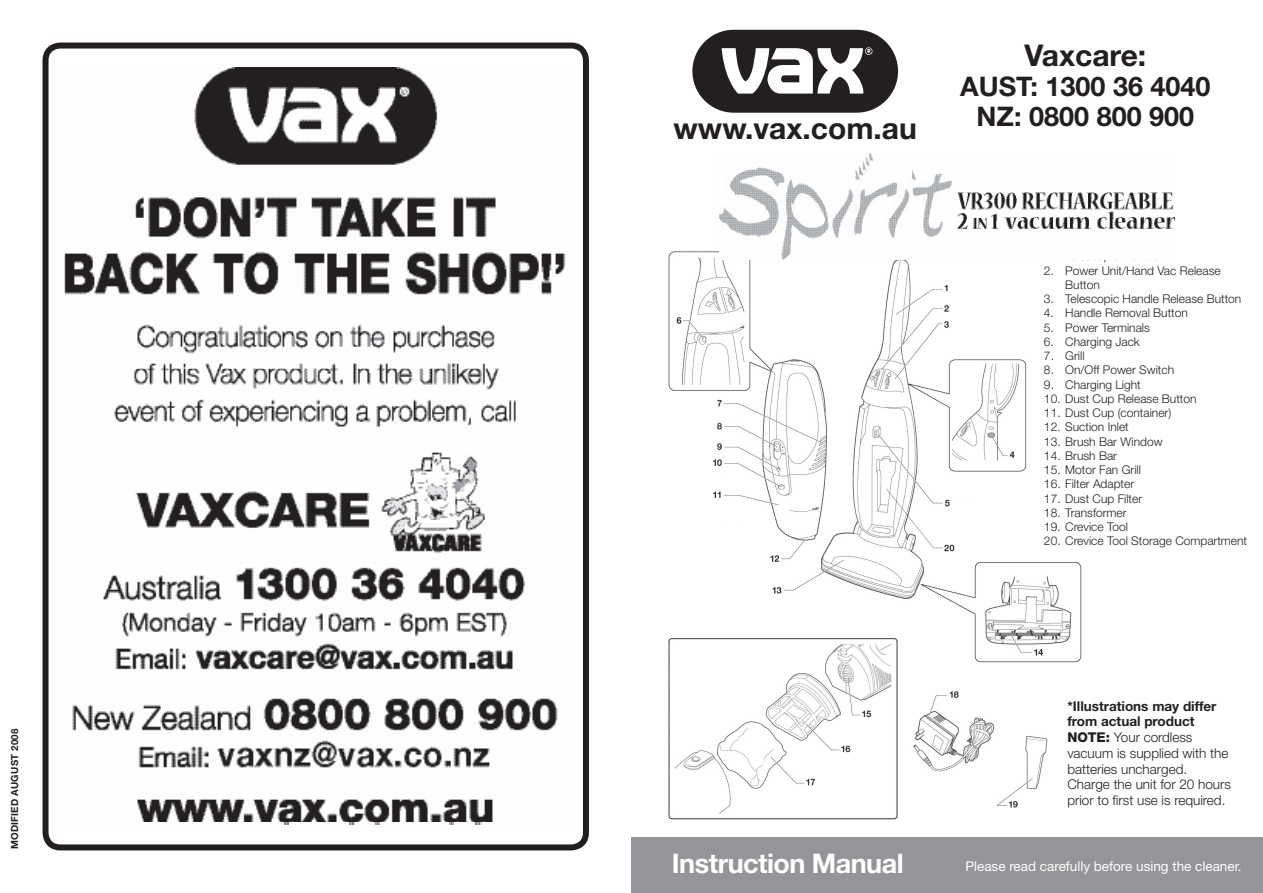
<style>
.page{position:relative;width:1263px;height:893px;background:#fff}
.page>*{position:absolute;margin:0;border:0;box-sizing:border-box;transform-origin:0 0}
.t1{font:700 30px "Helvetica Neue";color:#231f20}
.t2{font:700 27px/30px "Helvetica Neue";color:#231f20;text-align:center}
.t3{font:700 27px "Helvetica Neue";letter-spacing:-.02em;color:#fff}
.t4{font:300 13.5px/15.8px "Helvetica Neue";color:#231f20}
.t5{font:13.5px "Helvetica Neue";color:#fff}
.t6{font:300 12px/14.2px "Helvetica Neue";color:#231f20}
.t7{font:700 9.75px "Helvetica Neue";letter-spacing:.02em;color:#231f20}
.s1{font-weight:700}
.s2{font-weight:800}
</style>
<div class="page">
<img style="left:668px;top:251px;width:414px;height:569px">
<div style="left:692px;top:30px;width:206px;height:83px;background:#231f20;border-radius:41px"></div>
<svg style="left:722px;top:47px;width:151px;height:47px"></svg>
<div style="left:631px;top:838px;width:632px;height:55px;background:#939598"></div>
<img style="left:719px;top:153px;width:457px;height:106px">
<img style="left:64px;top:67px;width:502px;height:757px">
<div style="left:43px;top:43px;width:546px;height:807px;border:6px solid #231f20;border-radius:15px"></div>
<p class="t7" style="left:9px;top:849px;width:122px;rotate:-90deg">MODIFIED AUGUST 2008</p>
<h1 class="t1" style="left:673px;top:110px;width:245px">www.vax.com.au</h1>
<h1 class="t1" style="left:1024px;top:37px;width:123px">Vaxcare:</h1>
<h2 class="t2" style="left:960px;top:71px;width:252px">AUST: 1300 36 4040<br>NZ: 0800 800 900</h2>
<p class="t6" style="left:1065px;top:263px;width:157px;text-indent:-21px">2. Power Unit/Hand Vac Release<br>Button</p>
<p class="t6" style="left:1044px;top:291px;width:199px">3. Telescopic Handle Release Button</p>
<p class="t6" style="left:1044px;top:306px;width:145px">4. Handle Removal Button</p>
<p class="t6" style="left:1044px;top:320px;width:107px">5. Power Terminals</p>
<p class="t6" style="left:1044px;top:334px;width:97px">6. Charging Jack</p>
<p class="t6" style="left:1044px;top:348px;width:42px">7. Grill</p>
<p class="t6" style="left:1044px;top:363px;width:132px">8. On/Off Power Switch</p>
<p class="t6" style="left:1044px;top:377px;width:98px">9. Charging Light</p>
<p class="t6" style="left:1044px;top:391px;width:154px">10. Dust Cup Release Button</p>
<p class="t6" style="left:1044px;top:405px;width:129px">11. Dust Cup (container)</p>
<p class="t6" style="left:1044px;top:420px;width:86px">12. Suction Inlet</p>
<p class="t6" style="left:1044px;top:434px;width:120px">13. Brush Bar Window</p>
<p class="t6" style="left:1044px;top:448px;width:75px">14. Brush Bar</p>
<p class="t6" style="left:1044px;top:462px;width:99px">15. Motor Fan Grill</p>
<p class="t6" style="left:1044px;top:477px;width:92px">16. Filter Adapter</p>
<p class="t6" style="left:1044px;top:491px;width:100px">17. Dust Cup Filter</p>
<p class="t6" style="left:1044px;top:505px;width:84px">18. Transformer</p>
<p class="t6" style="left:1044px;top:519px;width:85px">19. Crevice Tool</p>
<p class="t6" style="left:1044px;top:534px;width:205px">20. Crevice Tool Storage Compartment</p>
<p class="t4" style="left:1067px;top:697px;width:165px"><span class="s1">*Illustrations may differ from actual product<br></span><span class="s2">NOTE:</span> Your cordless vacuum is supplied with the batteries uncharged.<br>Charge the unit for 20 hours prior to first use is required.</p>
<h2 class="t3" style="left:672px;top:846px;width:233px">Instruction Manual</h2>
<p class="t5" style="left:965px;top:858px;width:278px">Please read carefully before using the cleaner.</p>
</div>
